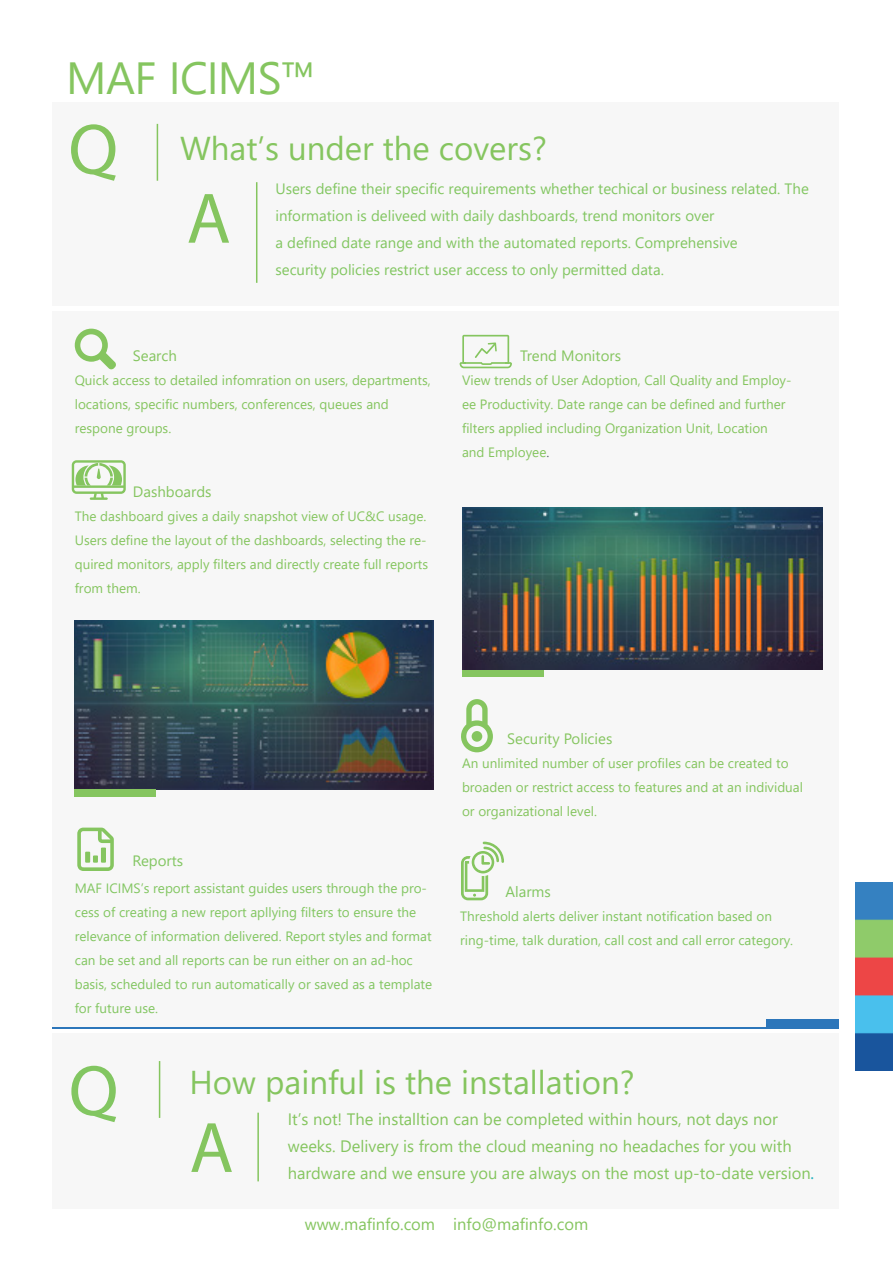
<style>
.page{position:relative;width:893px;height:1263px;background:#fff}
.page>*{position:absolute;margin:0;border:0;box-sizing:border-box;transform-origin:0 0}
.t1{font:72px "Myriad Pro";color:#85c55f}
.t2{font:72px "Myriad Pro";color:#82c661}
.t3{font:45px "Segoe UI";letter-spacing:-.015em;color:#85c55f}
.t4{font:33px "Segoe UI";color:#85c55f}
.t5{font:16.5px/27px "Segoe UI";color:#85c55f}
.t6{font:15px/27px "Segoe UI";color:#82c661}
.t7{font:15px "Segoe UI";color:#85c55f}
.t8{font:13.5px/24px "Segoe UI";color:#85c55f}
.t9{font:13.5px/24px "Segoe UI";color:#82c661}
.s1{color:#5f696f}
.s2{font-family:"Myriad Pro";color:#2bb5c3}
</style>
<div class="page">
<div style="left:52px;top:102px;width:787px;height:204px;background:#f7f7f7"></div>
<div style="left:52px;top:311px;width:787px;height:717px;background:#f7f7f7"></div>
<hr style="left:157px;top:124px;width:1px;height:57px;background:#85c55f">
<hr style="left:256px;top:182px;width:1px;height:101px;background:#85c55f">
<div style="left:52px;top:1033px;width:787px;height:176px;background:#f7f7f7"></div>
<hr style="left:159px;top:1061px;width:1px;height:57px;background:#85c55f">
<hr style="left:257px;top:1113px;width:2px;height:68px;background:#85c55f">
<img style="left:75px;top:620px;width:358px;height:170px">
<div style="left:75px;top:790px;width:81px;height:7px;background:#85c55f"></div>
<div style="left:462px;top:665px;width:81px;height:12px;background:#85c55f"></div>
<hr style="left:52px;top:1027px;width:787px;height:1px;background:#2c76ba">
<div style="left:767px;top:1019px;width:72px;height:9px;background:#2c76ba"></div>
<svg style="left:461px;top:842px;width:43px;height:58px"></svg>
<svg style="left:75px;top:329px;width:41px;height:41px"></svg>
<svg style="left:77px;top:828px;width:37px;height:43px"></svg>
<div style="left:85px;top:852px;width:5px;height:11px;background:#85c55f"></div>
<div style="left:101px;top:847px;width:5px;height:16px;background:#85c55f"></div>
<div style="left:93px;top:855px;width:5px;height:8px;background:#85c55f"></div>
<svg style="left:461px;top:699px;width:32px;height:53px"></svg>
<svg style="left:72px;top:460px;width:54px;height:40px"></svg>
<svg style="left:459px;top:335px;width:53px;height:33px"></svg>
<img style="left:855px;top:883px;width:38px;height:187px">
<img style="left:462px;top:508px;width:360px;height:161px">
<p class="t3" style="left:66px;top:35px;width:251px">MAF ICIMS™</p>
<p class="t1" style="left:68px;top:105px;width:51px">Q</p>
<p class="t4" style="left:180px;top:118px;width:368px">What’s under the covers?</p>
<p class="t1" style="left:187px;top:174px;width:46px">A</p>
<p class="t6" style="left:275px;top:174px;width:535px">Users define their specific requirements whether techical or business related. The information is deliveed with daily dashboards, trend monitors over<br>a defined date range and with the automated reports. Comprehensive<br>security policies restrict user access to only permitted data.</p>
<p class="t7" style="left:133px;top:342px;width:46px">Search</p>
<p class="t8" style="left:75px;top:367px;width:357px">Quick access to detailed infomration on users, departments, locations, specific numbers, conferences, queues and respone groups.</p>
<p class="t7" style="left:133px;top:477px;width:80px">Dashboards</p>
<p class="t8" style="left:75px;top:503px;width:355px">The dashboard gives a daily snapshot view of UC&amp;C usage.<br>Users define the layout of the dashboards, selecting the re&shy;quired monitors, apply filters and directly create full reports from them.</p>
<p class="t7" style="left:520px;top:342px;width:102px">Trend Monitors</p>
<p class="t8" style="left:462px;top:367px;width:331px">View trends of User Adoption, Call Quality and Employ&shy;ee Productivity. Date range can be defined and further filters applied including Organization Unit, Location and Employee<span class="s1">.</span></p>
<p class="t6" style="left:132px;top:846px;width:52px">Reports</p>
<p class="t9" style="left:75px;top:875px;width:359px">MAF ICIMS’s report assistant guides users through the pro&shy;cess of creating a new report apllying filters to ensure the relevance of information delivered. Report styles and format can be set and all reports can be run either on an ad-hoc basis, scheduled to run automatically or saved as a template for future use.</p>
<p class="t7" style="left:507px;top:725px;width:107px">Security Policies</p>
<p class="t8" style="left:462px;top:750px;width:343px">An unlimited number of user profiles can be created to broaden or restrict access to features and at an individual or organizational level.</p>
<p class="t6" style="left:505px;top:877px;width:47px">Alarms</p>
<p class="t9" style="left:460px;top:903px;width:334px">Threshold alerts deliver instant notification based on ring-time, talk duration, call cost and call error category.</p>
<p class="t2" style="left:69px;top:1046px;width:51px">Q</p>
<p class="t4" style="left:189px;top:1051px;width:447px">How painful is the installation?</p>
<p class="t1" style="left:189px;top:1103px;width:46px">A</p>
<p class="t5" style="left:288px;top:1104px;width:528px">It’s not! The installtion can be completed within hours, not days nor weeks. Delivery is from the cloud meaning no headaches for you with hardware and we ensure you are always on the most up-to-date version<span class="s2">.</span></p>
<p class="t5" style="left:305px;top:1209px;width:285px">www.mafinfo.com info@mafinfo.com</p>
</div>
